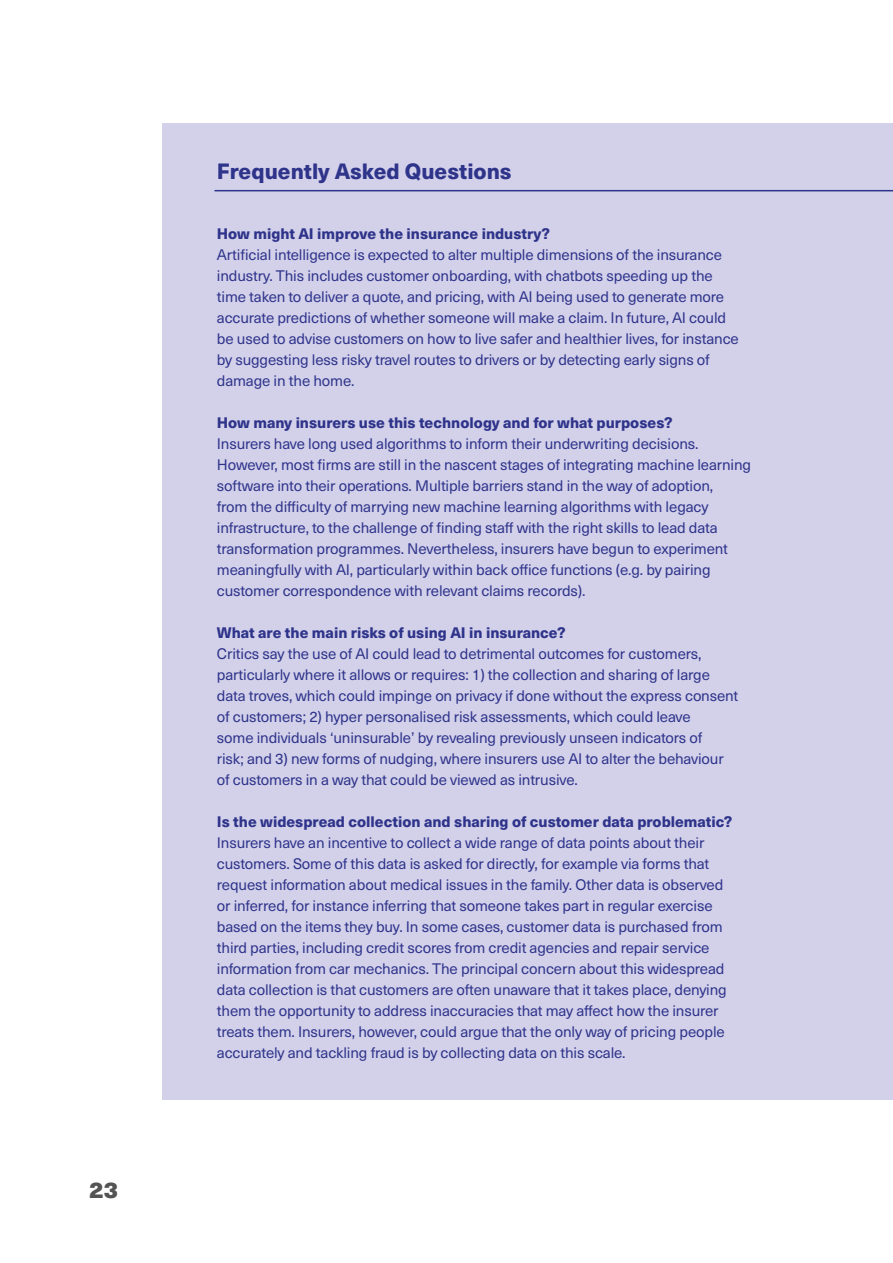
<style>
.page{position:relative;width:893px;height:1263px;background:#fff}
.page>*{position:absolute;margin:0;border:0;box-sizing:border-box;transform-origin:0 0}
.t1{font:900 22.5px "Neue Haas Unica W1 G";color:#535453}
.t2{font:800 21.75px "Neue Haas Unica W1 G";color:#2f348b}
.t3{font:15px/21px "Neue Haas Unica W1 G";letter-spacing:-.01em;color:#2f348b}
.t4{font:800 15px "Neue Haas Unica W1 G";color:#2f348b}
</style>
<div class="page">
<div style="left:163px;top:124px;width:730px;height:976px;background:#d3d1ea"></div>
<hr style="left:215px;top:190px;width:678px;height:1px;background:#2f348b">
<h1 class="t1" style="left:89px;top:1172px;width:31px">23</h1>
<h2 class="t2" style="left:217px;top:155px;width:296px">Frequently Asked Questions</h2>
<p class="t4" style="left:217px;top:222px;width:335px">How might AI improve the insurance industry?</p>
<p class="t3" style="left:217px;top:243px;width:523px">Artificial intelligence is expected to alter multiple dimensions of the insurance industry. This includes customer onboarding, with chatbots speeding up the time taken to deliver a quote, and pricing, with AI being used to generate more accurate predictions of whether someone will make a claim. In future, AI could be used to advise customers on how to live safer and healthier lives, for instance by suggesting less risky travel routes to drivers or by detecting early signs of damage in the home.</p>
<p class="t4" style="left:217px;top:411px;width:457px">How many insurers use this technology and for what purposes?</p>
<p class="t3" style="left:217px;top:432px;width:536px">Insurers have long used algorithms to inform their underwriting decisions.<br>However, most firms are still in the nascent stages of integrating machine learning software into their operations. Multiple barriers stand in the way of adoption,<br>from the difficulty of marrying new machine learning algorithms with legacy infrastructure, to the challenge of finding staff with the right skills to lead data transformation programmes. Nevertheless, insurers have begun to experiment meaningfully with AI, particularly within back office functions (e.g. by pairing customer correspondence with relevant claims records).</p>
<p class="t4" style="left:217px;top:621px;width:350px">What are the main risks of using AI in insurance?</p>
<p class="t3" style="left:217px;top:642px;width:523px">Critics say the use of AI could lead to detrimental outcomes for customers, particularly where it allows or requires: 1) the collection and sharing of large data troves, which could impinge on privacy if done without the express consent of customers; 2) hyper personalised risk assessments, which could leave<br>some individuals ‘uninsurable’ by revealing previously unseen indicators of<br>risk; and 3) new forms of nudging, where insurers use AI to alter the behaviour of customers in a way that could be viewed as intrusive.</p>
<p class="t4" style="left:217px;top:810px;width:517px">Is the widespread collection and sharing of customer data problematic?</p>
<p class="t3" style="left:217px;top:831px;width:511px">Insurers have an incentive to collect a wide range of data points about their customers. Some of this data is asked for directly, for example via forms that request information about medical issues in the family. Other data is observed or inferred, for instance inferring that someone takes part in regular exercise based on the items they buy. In some cases, customer data is purchased from third parties, including credit scores from credit agencies and repair service information from car mechanics. The principal concern about this widespread data collection is that customers are often unaware that it takes place, denying them the opportunity to address inaccuracies that may affect how the insurer treats them. Insurers, however, could argue that the only way of pricing people accurately and tackling fraud is by collecting data on this scale.</p>
</div>
